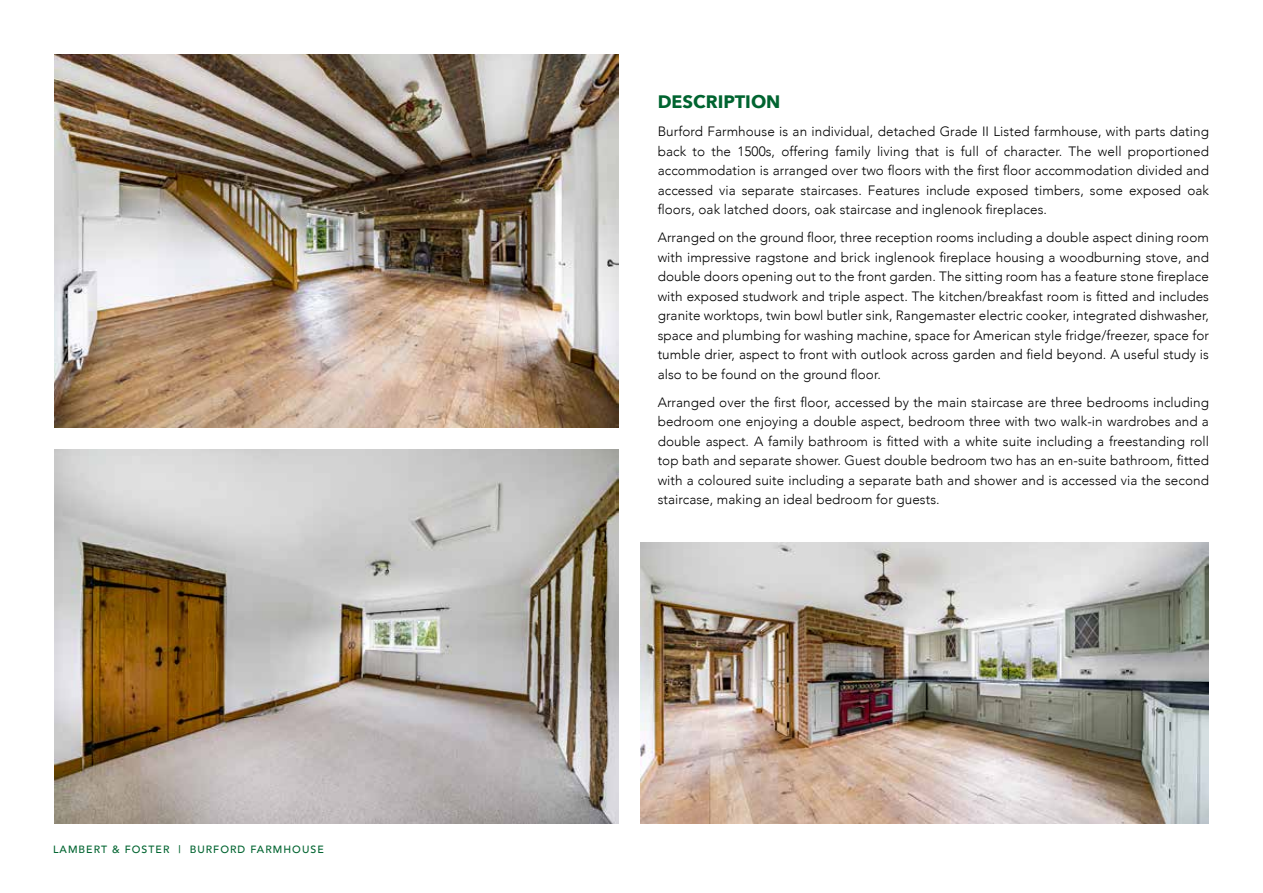
<style>
.page{position:relative;width:1263px;height:893px;background:#fff}
.page>*{position:absolute;margin:0;border:0;box-sizing:border-box;transform-origin:0 0}
.t1{font:700 18px "Avenir Next";color:#006430}
.t2{font:300 13.5px/19.5px "Avenir";letter-spacing:.005em;color:#000;text-align:justify}
.t3{font:500 10.5px "Avenir";letter-spacing:.1em;color:#006430}
</style>
<div class="page">
<img style="left:54px;top:449px;width:565px;height:374px">
<img style="left:54px;top:54px;width:565px;height:374px">
<img style="left:640px;top:542px;width:569px;height:281px">
<p class="t3" style="left:53px;top:840px;width:272px">LAMBERT &amp; FOSTER | BURFORD FARMHOUSE</p>
<h1 class="t1" style="left:658px;top:86px;width:124px">DESCRIPTION</h1>
<p class="t2" style="left:658px;top:122px;width:553px">Burford Farmhouse is an individual, detached Grade II Listed farmhouse, with parts dating back to the 1500s, offering family living that is full of character. The well proportioned accommodation is arranged over two floors with the first floor accommodation divided and accessed via separate staircases. Features include exposed timbers, some exposed oak floors, oak latched doors, oak staircase and inglenook fireplaces.</p>
<p class="t2" style="left:658px;top:228px;width:553px">Arranged on the ground floor, three reception rooms including a double aspect dining room with impressive ragstone and brick inglenook fireplace housing a woodburning stove, and double doors opening out to the front garden. The sitting room has a feature stone fireplace with exposed studwork and triple aspect. The kitchen/breakfast room is fitted and includes granite worktops, twin bowl butler sink, Rangemaster electric cooker, integrated dishwasher, space and plumbing for washing machine, space for American style fridge/freezer, space for tumble drier, aspect to front with outlook across garden and field beyond. A useful study is also to be found on the ground floor.</p>
<p class="t2" style="left:658px;top:392px;width:553px">Arranged over the first floor, accessed by the main staircase are three bedrooms including bedroom one enjoying a double aspect, bedroom three with two walk-in wardrobes and a double aspect. A family bathroom is fitted with a white suite including a freestanding roll top bath and separate shower. Guest double bedroom two has an en-suite bathroom, fitted with a coloured suite including a separate bath and shower and is accessed via the second staircase, making an ideal bedroom for guests.</p>
</div>
